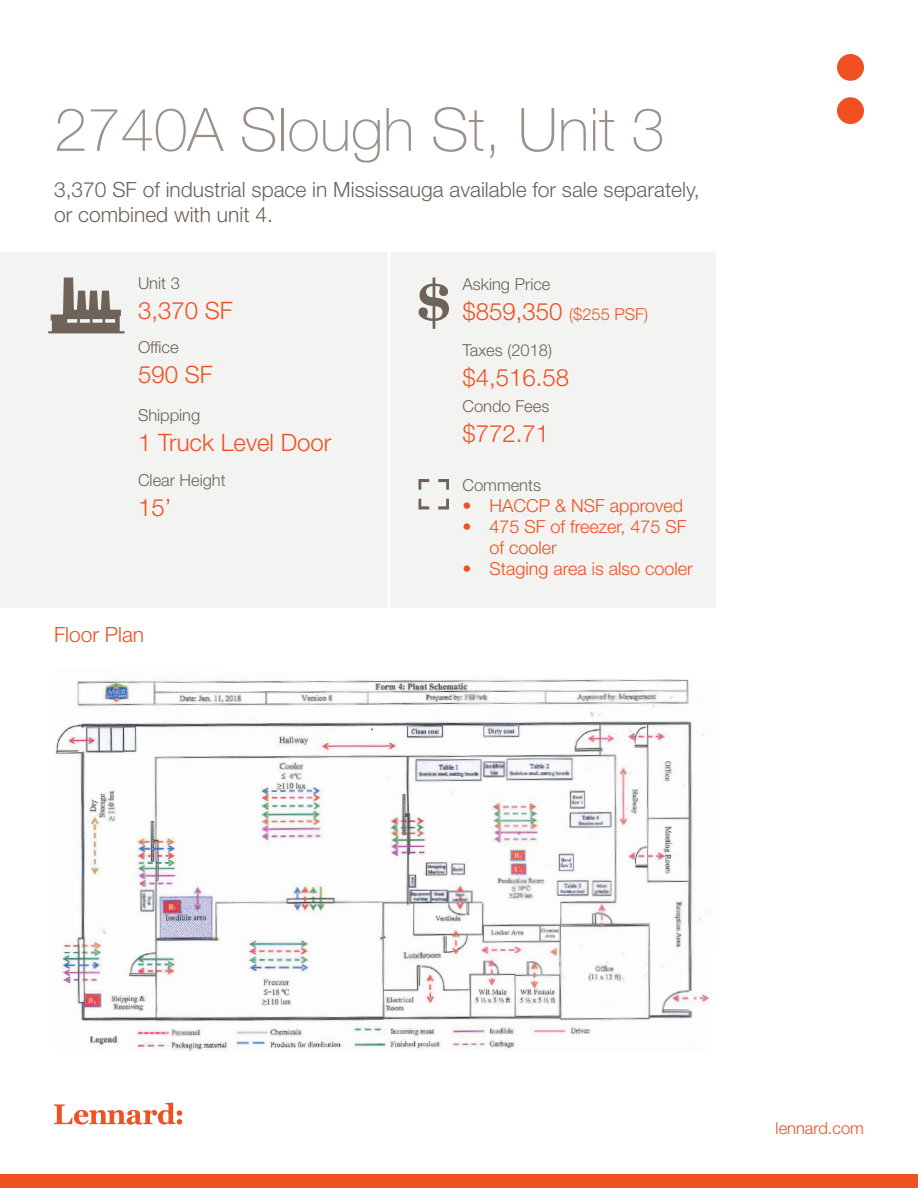
<style>
.page{position:relative;width:918px;height:1188px;background:#fff}
.page>*{position:absolute;margin:0;border:0;box-sizing:border-box;transform-origin:0 0}
.Heading_2{font:100 60px "Helvetica Neue LT Std";color:#9c918a}
.Heading_3{font:300 24px "Helvetica Neue LT Std";color:#f05022}
.Lead{font:300 21px/25.2px "Helvetica Neue LT Std";color:#6f6359}
.Small_Text{font:300 21px "Helvetica Neue LT Std";color:#f05022}
.t1{font:300 18px/21px "Helvetica Neue LT Std";color:#f05022}
.Small_Text-2{font:300 16.5px "Helvetica Neue LT Std";color:#6f6359}
.Heading_3-2{font:300 16.5px "Helvetica Neue LT Std";color:#f05022}
.s1{font-size:24px}
</style>
<div class="page">
<div style="left:0;top:1174px;width:918px;height:14px;background:#f05022"></div>
<svg style="left:837px;top:54px;width:27px;height:70px"></svg>
<svg style="left:54px;top:1103px;width:128px;height:22px"></svg>
<div style="left:0;top:252px;width:716px;height:356px;background:#f3f3f1"></div>
<svg style="left:419px;top:278px;width:30px;height:51px"></svg>
<svg style="left:48px;top:278px;width:77px;height:55px"></svg>
<svg style="left:418px;top:479px;width:11px;height:11px"></svg>
<svg style="left:438px;top:479px;width:11px;height:11px"></svg>
<svg style="left:438px;top:499px;width:11px;height:10px"></svg>
<svg style="left:418px;top:499px;width:11px;height:10px"></svg>
<hr style="left:387px;top:252px;width:3px;height:358px;background:#fff">
<img style="left:56px;top:679px;width:654px;height:372px">
<p class="Heading_2" style="left:54px;top:95px;width:612px">2740A Slough St, Unit 3</p>
<p class="Lead" style="left:54px;top:177px;width:647px">3,370 SF of industrial space in Mississauga available for sale separately, or combined with unit 4.</p>
<p class="Small_Text-2" style="left:138px;top:273px;width:43px">Unit 3</p>
<p class="Heading_3" style="left:138px;top:296px;width:96px">3,370 SF</p>
<p class="Small_Text-2" style="left:138px;top:337px;width:42px">Office</p>
<p class="Heading_3" style="left:138px;top:360px;width:76px">590 SF</p>
<p class="Small_Text-2" style="left:138px;top:405px;width:64px">Shipping</p>
<p class="Heading_3" style="left:138px;top:428px;width:195px">1 Truck Level Door</p>
<p class="Small_Text-2" style="left:138px;top:470px;width:89px">Clear Height</p>
<p class="Heading_3" style="left:138px;top:492px;width:35px">15’</p>
<p class="Small_Text" style="left:54px;top:622px;width:92px">Floor Plan</p>
<p class="Small_Text-2" style="left:462px;top:274px;width:90px">Asking Price</p>
<p class="Heading_3-2" style="left:462px;top:304px;width:187px"><span class="s1">$859,350</span> ($255 PSF)</p>
<p class="Small_Text-2" style="left:462px;top:340px;width:91px">Taxes (2018)</p>
<p class="Heading_3" style="left:462px;top:363px;width:108px">$4,516.58</p>
<p class="Small_Text-2" style="left:462px;top:396px;width:88px">Condo Fees</p>
<p class="Heading_3" style="left:462px;top:419px;width:88px">$772.71</p>
<p class="Small_Text-2" style="left:462px;top:475px;width:80px">Comments</p>
<p class="t1" style="left:462px;top:494px;width:222px">• HACCP &amp; NSF approved</p>
<p class="t1" style="left:489px;top:515px;width:199px;text-indent:-27px">• 475 SF of freezer, 475 SF of cooler</p>
<p class="t1" style="left:462px;top:557px;width:232px">• Staging area is also cooler</p>
<p class="Heading_3-2" style="left:776px;top:1118px;width:90px">lennard.com</p>
</div>
